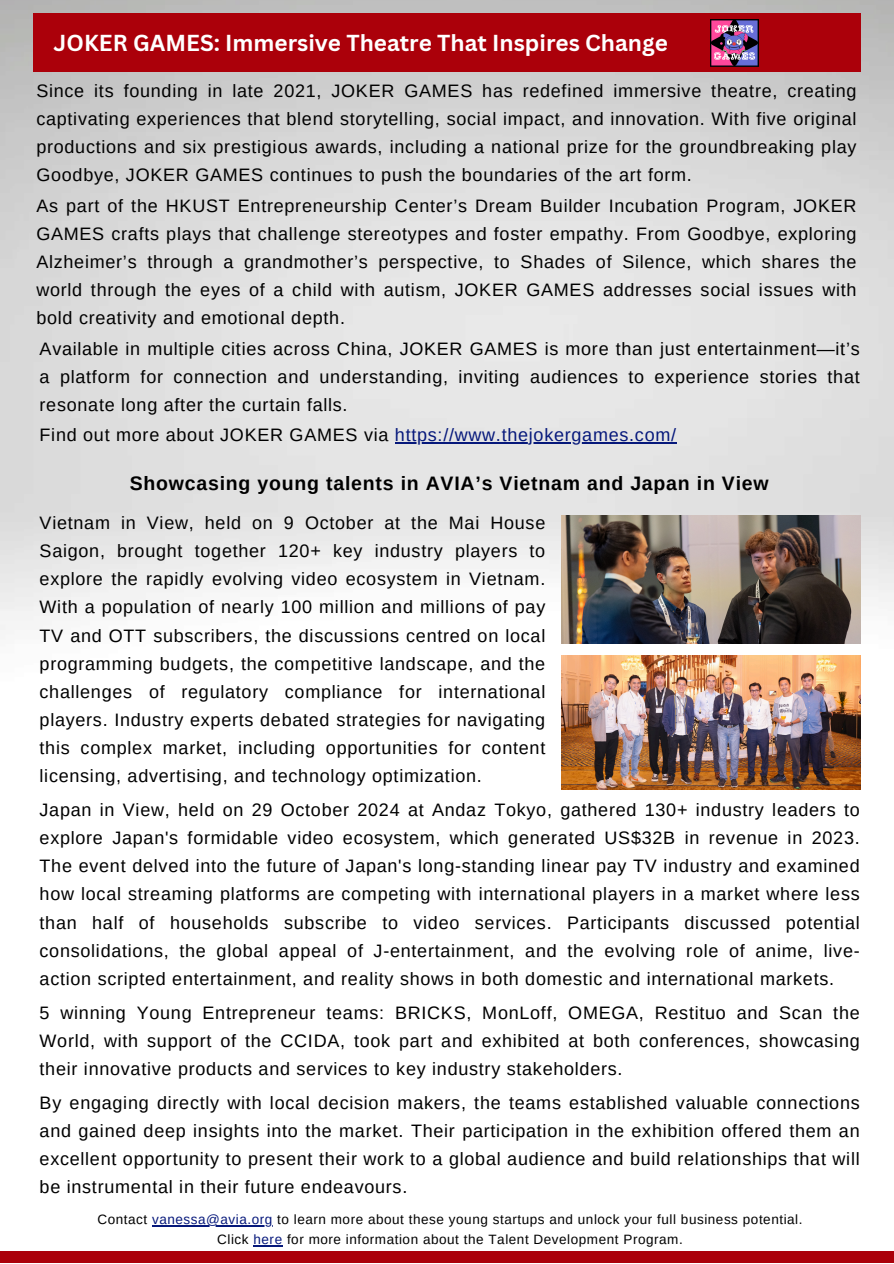
<style>
.page{position:relative;width:894px;height:1264px;background:#fff}
.page>*{position:absolute;margin:0;border:0;box-sizing:border-box;transform-origin:0 0}
.t1{font:700 22.5px "Canva Sans";color:#fff}
.t2{font:700 19.5px "Arimo";letter-spacing:.04em;color:#000}
.t3{font:18px/28.2px "Arimo";letter-spacing:.04em;color:#000;text-align:justify}
.t4{font:18px "Arimo";letter-spacing:.04em;color:#06187b}
.t5{font:13.5px "Arimo";letter-spacing:.04em;color:#000}
.s1{color:#000}
.s2{color:#06187b}
</style>
<div class="page">
<img style="left:0;top:0;width:893px;height:1263px">
<div style="left:0;top:1251px;width:893px;height:11px;background:#ab000a"></div>
<div style="left:33px;top:13px;width:827px;height:59px;background:#ab000a"></div>
<img style="left:561px;top:655px;width:299px;height:134px">
<img style="left:561px;top:515px;width:299px;height:128px">
<img style="left:710px;top:19px;width:48px;height:48px">
<hr style="left:395px;top:442px;width:281px;height:1px;background:#06187b">
<hr style="left:152px;top:1225px;width:121px;height:1px;background:#06187b">
<hr style="left:253px;top:1245px;width:30px;height:1px;background:#06187b">
<p class="t1" style="left:54px;top:27px;width:615px">JOKER GAMES: Immersive Theatre That Inspires Change</p>
<h1 class="t3" style="left:36px;top:76px;width:821px">Since its founding in late 2021, JOKER GAMES has redefined immersive theatre, creating captivating experiences that blend storytelling, social impact, and innovation. With five original productions and six prestigious awards, including a national prize for the groundbreaking play Goodbye, JOKER GAMES continues to push the boundaries of the art form.</h1>
<p class="t3" style="left:36px;top:191px;width:821px">As part of the HKUST Entrepreneurship Center’s Dream Builder Incubation Program, JOKER GAMES crafts plays that challenge stereotypes and foster empathy. From Goodbye, exploring Alzheimer’s through a grandmother’s perspective, to Shades of Silence, which shares the world through the eyes of a child with autism, JOKER GAMES addresses social issues with bold creativity and emotional depth.</p>
<p class="t3" style="left:40px;top:334px;width:821px">Available in multiple cities across China, JOKER GAMES is more than just entertainment—it’s a platform for connection and understanding, inviting audiences to experience stories that resonate long after the curtain falls.</p>
<p class="t4" style="left:40px;top:425px;width:638px"><span class="s1">Find out more about JOKER GAMES via</span> https://www.thejokergames.com/</p>
<p class="t2" style="left:130px;top:472px;width:640px">Showcasing young talents in AVIA’s Vietnam and Japan in View</p>
<p class="t3" style="left:40px;top:508px;width:507px">Vietnam in View, held on 9 October at the Mai House Saigon, brought together 120+ key industry players to explore the rapidly evolving video ecosystem in Vietnam.<br>With a population of nearly 100 million and millions of pay TV and OTT subscribers, the discussions centred on local programming budgets, the competitive landscape, and the challenges of regulatory compliance for international players. Industry experts debated strategies for navigating this complex market, including opportunities for content licensing, advertising, and technology optimization.</p>
<p class="t3" style="left:40px;top:795px;width:821px">Japan in View, held on 29 October 2024 at Andaz Tokyo, gathered 130+ industry leaders to explore Japan's formidable video ecosystem, which generated US$32B in revenue in 2023.<br>The event delved into the future of Japan's long-standing linear pay TV industry and examined how local streaming platforms are competing with international players in a market where less than half of households subscribe to video services. Participants discussed potential consolidations, the global appeal of J-entertainment, and the evolving role of anime, live&shy;action scripted entertainment, and reality shows in both domestic and international markets.</p>
<p class="t3" style="left:40px;top:998px;width:821px">5 winning Young Entrepreneur teams: BRICKS, MonLoff, OMEGA, Restituo and Scan the World, with support of the CCIDA, took part and exhibited at both conferences, showcasing their innovative products and services to key industry stakeholders.</p>
<p class="t3" style="left:40px;top:1088px;width:821px">By engaging directly with local decision makers, the teams established valuable connections and gained deep insights into the market. Their participation in the exhibition offered them an excellent opportunity to present their work to a global audience and build relationships that will be instrumental in their future endeavours.</p>
<p class="t5" style="left:97px;top:1211px;width:706px">Contact <span class="s2">vanessa@avia.org</span> to learn more about these young startups and unlock your full business potential.</p>
<p class="t5" style="left:217px;top:1232px;width:467px">Click <span class="s2">here</span> for more information about the Talent Development Program.</p>
</div>
